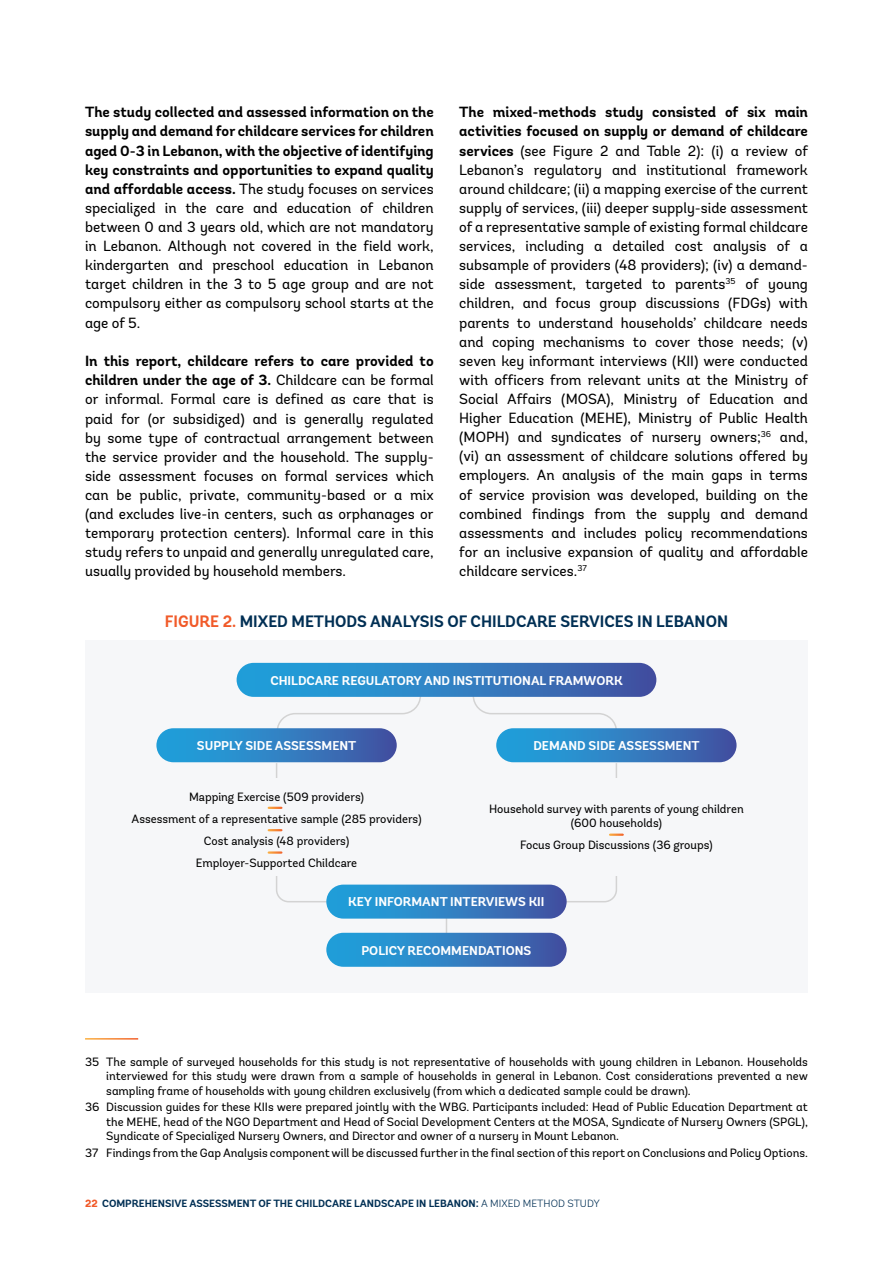
<style>
.page{position:relative;width:893px;height:1263px;background:#fff}
.page>*{position:absolute;margin:0;border:0;box-sizing:border-box;transform-origin:0 0}
.t1{font:700 16.5px "Andes";color:#002f54}
.t2{font:14.7px/19px "Andes";color:#000;text-align:justify}
.t3{font:700 12.75px "Andes";color:#fff}
.t4{font:12px/14.4px "Andes";color:#000;text-align:justify}
.t5{font:700 10.5px "Andes";color:#002f54}
.s1{font-weight:700}
.s2{color:#f15a29}
.s3{font-weight:800;color:#f15a29}
.s4{font-weight:300}
</style>
<div class="page">
<div style="left:85px;top:640px;width:723px;height:353px;background:#f6f7f9"></div>
<hr style="left:446px;top:895px;width:1px;height:63px;background:#d3d3d3">
<svg style="left:277px;top:697px;width:144px;height:53px"></svg>
<svg style="left:472px;top:697px;width:145px;height:53px"></svg>
<div style="left:237px;top:663px;width:419px;height:34px;background:linear-gradient(to right,#1ea8e0,#4355a3);border-radius:17px"></div>
<div style="left:156px;top:728px;width:241px;height:34px;background:linear-gradient(to right,#1fa9e0,#4355a3);border-radius:17px"></div>
<div style="left:496px;top:728px;width:240px;height:34px;background:linear-gradient(to right,#1fa9e0,#4255a3);border-radius:17px"></div>
<div style="left:326px;top:884px;width:241px;height:35px;background:linear-gradient(to right,#20a8e0,#4456a4);border-radius:17px"></div>
<div style="left:326px;top:933px;width:241px;height:34px;background:linear-gradient(to right,#1fa8e0,#4456a3);border-radius:17px"></div>
<svg style="left:514px;top:762px;width:109px;height:141px"></svg>
<svg style="left:269px;top:762px;width:110px;height:141px"></svg>
<p class="t2" style="left:85px;top:103px;width:350px"><span class="s1">The study collected and assessed information on the supply and demand for childcare services for children aged 0-3 in Lebanon, with the objective of identifying key constraints and opportunities to expand quality and affordable access.</span> The study focuses on services specialized in the care and education of children between 0 and 3 years old, which are not mandatory in Lebanon. Although not covered in the field work, kindergarten and preschool education in Lebanon target children in the 3 to 5 age group and are not compulsory either as compulsory school starts at the age of 5.</p>
<p class="t2" style="left:85px;top:352px;width:350px"><span class="s1">In this report, childcare refers to care provided to children under the age of 3.</span> Childcare can be formal or informal. Formal care is defined as care that is paid for (or subsidized) and is generally regulated by some type of contractual arrangement between the service provider and the household. The supply&shy;side assessment focuses on formal services which can be public, private, community-based or a mix (and excludes live-in centers, such as orphanages or temporary protection centers). Informal care in this study refers to unpaid and generally unregulated care, usually provided by household members.</p>
<p class="t2" style="left:459px;top:103px;width:350px"><span class="s1">The mixed-methods study consisted of six main activities focused on supply or demand of childcare services</span> (see Figure 2 and Table 2): (i) a review of Lebanon’s regulatory and institutional framework around childcare; (ii) a mapping exercise of the current supply of services, (iii) deeper supply-side assessment of a representative sample of existing formal childcare services, including a detailed cost analysis of a subsample of providers (48 providers); (iv) a demand&shy;side assessment, targeted to parents<sup>35</sup> of young children, and focus group discussions (FDGs) with parents to understand households’ childcare needs and coping mechanisms to cover those needs; (v) seven key informant interviews (KII) were conducted with officers from relevant units at the Ministry of Social Affairs (MOSA), Ministry of Education and Higher Education (MEHE), Ministry of Public Health (MOPH) and syndicates of nursery owners;<sup>36</sup> and, (vi) an assessment of childcare solutions offered by employers. An analysis of the main gaps in terms of service provision was developed, building on the combined findings from the supply and demand assessments and includes policy recommendations for an inclusive expansion of quality and affordable childcare services.<sup>37</sup></p>
<p class="t1" style="left:165px;top:611px;width:565px"><span class="s2">FIGURE 2.</span> MIXED METHODS ANALYSIS OF CHILDCARE SERVICES IN LEBANON</p>
<p class="t3" style="left:270px;top:672px;width:354px">CHILDCARE REGULATORY AND INSTITUTIONAL FRAMWORK</p>
<p class="t3" style="left:197px;top:738px;width:161px">SUPPLY SIDE ASSESSMENT</p>
<p class="t3" style="left:533px;top:738px;width:168px">DEMAND SIDE ASSESSMENT</p>
<p class="t4" style="left:132px;top:786px;width:292px;line-height:21.9px;text-align:center">Mapping Exercise (509 providers)<br>Assessment of a representative sample (285 providers)<br>Cost analysis (48 providers)<br>Employer-Supported Childcare</p>
<p class="t4" style="left:489px;top:802px;width:256px;text-align:center">Household survey with parents of young children (600 households)</p>
<p class="t4" style="left:520px;top:838px;width:194px">Focus Group Discussions (36 groups)</p>
<p class="t3" style="left:348px;top:894px;width:198px">KEY INFORMANT INTERVIEWS KII</p>
<p class="t3" style="left:361px;top:942px;width:171px">POLICY RECOMMENDATIONS</p>
<p class="t4" style="left:106px;top:1055px;width:703px;text-indent:-21px">35 The sample of surveyed households for this study is not representative of households with young children in Lebanon. Households interviewed for this study were drawn from a sample of households in general in Lebanon. Cost considerations prevented a new sampling frame of households with young children exclusively (from which a dedicated sample could be drawn).</p>
<p class="t4" style="left:106px;top:1100px;width:703px;text-indent:-21px">36 Discussion guides for these KIIs were prepared jointly with the WBG. Participants included: Head of Public Education Department at the MEHE, head of the NGO Department and Head of Social Development Centers at the MOSA, Syndicate of Nursery Owners (SPGL), Syndicate of Specialized Nursery Owners, and Director and owner of a nursery in Mount Lebanon.</p>
<p class="t4" style="left:85px;top:1145px;width:724px">37 Findings from the Gap Analysis component will be discussed further in the final section of this report on Conclusions and Policy Options.</p>
<p class="t5" style="left:85px;top:1197px;width:516px"><span class="s3">22</span> COMPREHENSIVE ASSESSMENT OF THE CHILDCARE LANDSCAPE IN LEBANON: <span class="s4">A MIXED METHOD STUDY</span></p>
</div>
